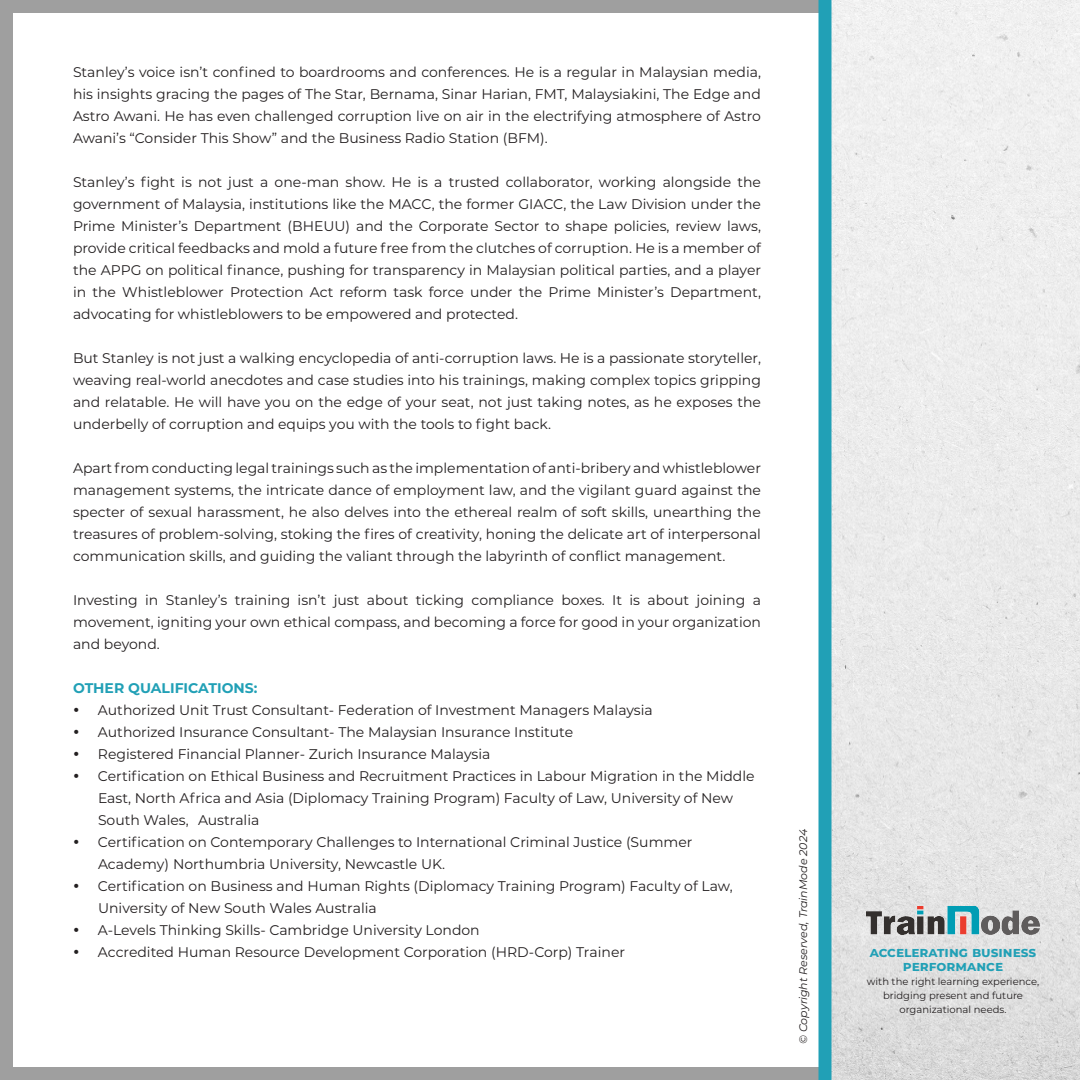
<style>
.page{position:relative;width:1080px;height:1080px;background:#fff}
.page>*{position:absolute;margin:0;border:0;box-sizing:border-box;transform-origin:0 0}
.t1{font:14px/22px "Montserrat";color:#231f20;text-align:justify}
.t2{font:700 14px/14px "Montserrat";color:#21a0b6;text-align:center}
.t3{font:italic 11px "Montserrat";color:#231f20}
.t4{font:10px/14px "Montserrat";color:#231f20;text-align:center}
</style>
<div class="page">
<div style="left:0;top:1067px;width:823px;height:13px;background:#9f9f9f"></div>
<div style="left:0;top:0;width:824px;height:14px;background:#9f9f9f"></div>
<img style="left:832px;top:0;width:248px;height:1080px">
<img style="left:867px;top:906px;width:172px;height:29px">
<div style="left:818px;top:0;width:14px;height:1080px;background:#21a0b6"></div>
<div style="left:0;top:0;width:13px;height:1080px;background:#9f9f9f"></div>
<p class="t1" style="left:73px;top:60px;width:690px">Stanley’s voice isn’t confined to boardrooms and conferences. He is a regular in Malaysian media, his insights gracing the pages of The Star, Bernama, Sinar Harian, FMT, Malaysiakini, The Edge and Astro Awani. He has even challenged corruption live on air in the electrifying atmosphere of Astro Awani’s “Consider This Show” and the Business Radio Station (BFM).</p>
<p class="t1" style="left:73px;top:170px;width:690px">Stanley’s fight is not just a one-man show. He is a trusted collaborator, working alongside the government of Malaysia, institutions like the MACC, the former GIACC, the Law Division under the Prime Minister’s Department (BHEUU) and the Corporate Sector to shape policies, review laws, provide critical feedbacks and mold a future free from the clutches of corruption. He is a member of the APPG on political finance, pushing for transparency in Malaysian political parties, and a player in the Whistleblower Protection Act reform task force under the Prime Minister’s Department, advocating for whistleblowers to be empowered and protected.</p>
<p class="t1" style="left:73px;top:346px;width:690px">But Stanley is not just a walking encyclopedia of anti-corruption laws. He is a passionate storyteller, weaving real-world anecdotes and case studies into his trainings, making complex topics gripping and relatable. He will have you on the edge of your seat, not just taking notes, as he exposes the underbelly of corruption and equips you with the tools to fight back.</p>
<p class="t1" style="left:73px;top:456px;width:690px">Apart from conducting legal trainings such as the implementation of anti-bribery and whistleblower management systems, the intricate dance of employment law, and the vigilant guard against the specter of sexual harassment, he also delves into the ethereal realm of soft skills, unearthing the treasures of problem-solving, stoking the fires of creativity, honing the delicate art of interpersonal communication skills, and guiding the valiant through the labyrinth of conflict management.</p>
<p class="t1" style="left:73px;top:588px;width:690px">Investing in Stanley’s training isn’t just about ticking compliance boxes. It is about joining a movement, igniting your own ethical compass, and becoming a force for good in your organization and beyond.</p>
<p class="t2" style="left:73px;top:680px;width:186px">OTHER QUALIFICATIONS:</p>
<p class="t1" style="left:73px;top:698px;width:581px">• Authorized Unit Trust Consultant- Federation of Investment Managers Malaysia</p>
<p class="t1" style="left:73px;top:720px;width:502px">• Authorized Insurance Consultant- The Malaysian Insurance Institute</p>
<p class="t1" style="left:73px;top:742px;width:419px">• Registered Financial Planner- Zurich Insurance Malaysia</p>
<p class="t1" style="left:98px;top:764px;width:658px;text-align:left;text-indent:-25px">• Certification on Ethical Business and Recruitment Practices in Labour Migration in the Middle<br>East, North Africa and Asia (Diplomacy Training Program) Faculty of Law, University of New<br>South Wales, Australia</p>
<p class="t1" style="left:98px;top:830px;width:596px;text-indent:-25px">• Certification on Contemporary Challenges to International Criminal Justice (Summer<br>Academy) Northumbria University, Newcastle UK.</p>
<p class="t1" style="left:98px;top:874px;width:636px;text-indent:-25px">• Certification on Business and Human Rights (Diplomacy Training Program) Faculty of Law,<br>University of New South Wales Australia</p>
<p class="t1" style="left:73px;top:918px;width:408px">• A-Levels Thinking Skills- Cambridge University London</p>
<p class="t1" style="left:73px;top:940px;width:554px">• Accredited Human Resource Development Corporation (HRD-Corp) Trainer</p>
<p class="t3" style="left:796px;top:1044px;width:216px;rotate:-90deg">© Copyright Reserved, TrainMode 2024</p>
<p class="t2" style="left:870px;top:944px;width:168px">accelerating business performance</p>
<p class="t4" style="left:867px;top:974px;width:174px">with the right learning experience, bridging present and future organizational needs.</p>
</div>
